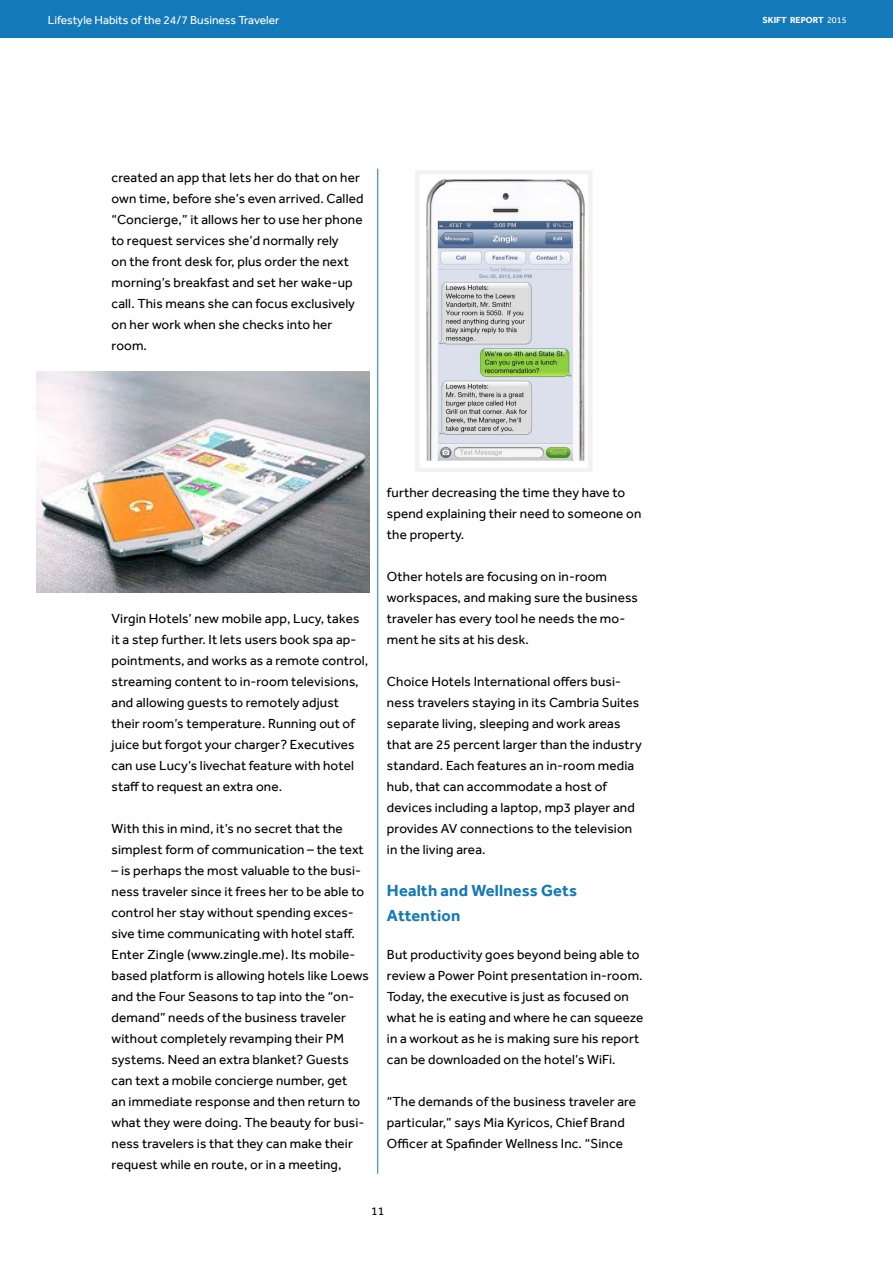
<style>
.page{position:relative;width:893px;height:1263px;background:#fff}
.page>*{position:absolute;margin:0;border:0;box-sizing:border-box;transform-origin:0 0}
.t1{font:700 16.5px/25.5px "Effra";letter-spacing:.01em;color:#1379b8}
.t2{font:13.5px/21px "Effra";letter-spacing:.01em;color:#000}
.t3{font:12px "Effra";color:#fff}
.t4{font:12px "Effra";color:#000}
.t5{font:700 9px "Effra";color:#fff}
.s1{font-weight:400}
</style>
<div class="page">
<hr style="left:377px;top:169px;width:1px;height:1005px;background:#1379b8">
<img style="left:37px;top:371px;width:332px;height:222px">
<img style="left:426px;top:179px;width:159px;height:282px">
<div style="left:415px;top:170px;width:177px;height:302px;border:4px solid #f2f2f2"></div>
<div style="left:0;top:0;width:893px;height:38px;background:#1379b8"></div>
<p class="t3" style="left:48px;top:13px;width:233px">Lifestyle Habits of the 24/7 Business Traveler</p>
<p class="t5" style="left:762px;top:14px;width:86px">SKIFT REPORT <span class="s1">2015</span></p>
<p class="t2" style="left:112px;top:166px;width:253px">created an app that lets her do that on her own time, before she’s even arrived. Called “Concierge,” it allows her to use her phone to request services she’d normally rely<br>on the front desk for, plus order the next morning’s breakfast and set her wake-up call. This means she can focus exclusively on her work when she checks into her room.</p>
<p class="t2" style="left:112px;top:607px;width:258px">Virgin Hotels’ new mobile app, Lucy, takes it a step further. It lets users book spa ap&shy;pointments, and works as a remote control, streaming content to in-room televisions, and allowing guests to remotely adjust their room’s temperature. Running out of juice but forgot your charger? Executives can use Lucy’s livechat feature with hotel staff to request an extra one.</p>
<p class="t2" style="left:112px;top:817px;width:254px">With this in mind, it’s no secret that the simplest form of communication – the text</p>
<p class="t2" style="left:112px;top:859px;width:259px">– is perhaps the most valuable to the busi&shy;ness traveler since it frees her to be able to control her stay without spending exces&shy;sive time communicating with hotel staff.<br>Enter Zingle (www.zingle.me). Its mobile&shy;based platform is allowing hotels like Loews and the Four Seasons to tap into the “on&shy;demand” needs of the business traveler without completely revamping their PM systems. Need an extra blanket? Guests can text a mobile concierge number, get<br>an immediate response and then return to what they were doing. The beauty for busi&shy;ness travelers is that they can make their request while en route, or in a meeting,</p>
<p class="t2" style="left:387px;top:482px;width:256px">further decreasing the time they have to spend explaining their need to someone on the property.</p>
<p class="t2" style="left:387px;top:566px;width:252px">Other hotels are focusing on in-room workspaces, and making sure the business traveler has every tool he needs the mo&shy;ment he sits at his desk.</p>
<p class="t2" style="left:387px;top:671px;width:256px">Choice Hotels International offers busi&shy;ness travelers staying in its Cambria Suites separate living, sleeping and work areas that are 25 percent larger than the industry standard. Each features an in-room media hub, that can accommodate a host of devices including a laptop, mp3 player and provides AV connections to the television in the living area.</p>
<p class="t1" style="left:387px;top:877px;width:192px">Health and Wellness Gets<br>Attention</p>
<p class="t2" style="left:387px;top:943px;width:258px">But productivity goes beyond being able to review a Power Point presentation in-room.<br>Today, the executive is just as focused on what he is eating and where he can squeeze in a workout as he is making sure his report can be downloaded on the hotel’s WiFi.</p>
<p class="t2" style="left:387px;top:1090px;width:251px">“The demands of the business traveler are particular,” says Mia Kyricos, Chief Brand<br>Officer at Spafinder Wellness Inc. “Since</p>
<p class="t4" style="left:371px;top:1203px;width:15px">11</p>
</div>
